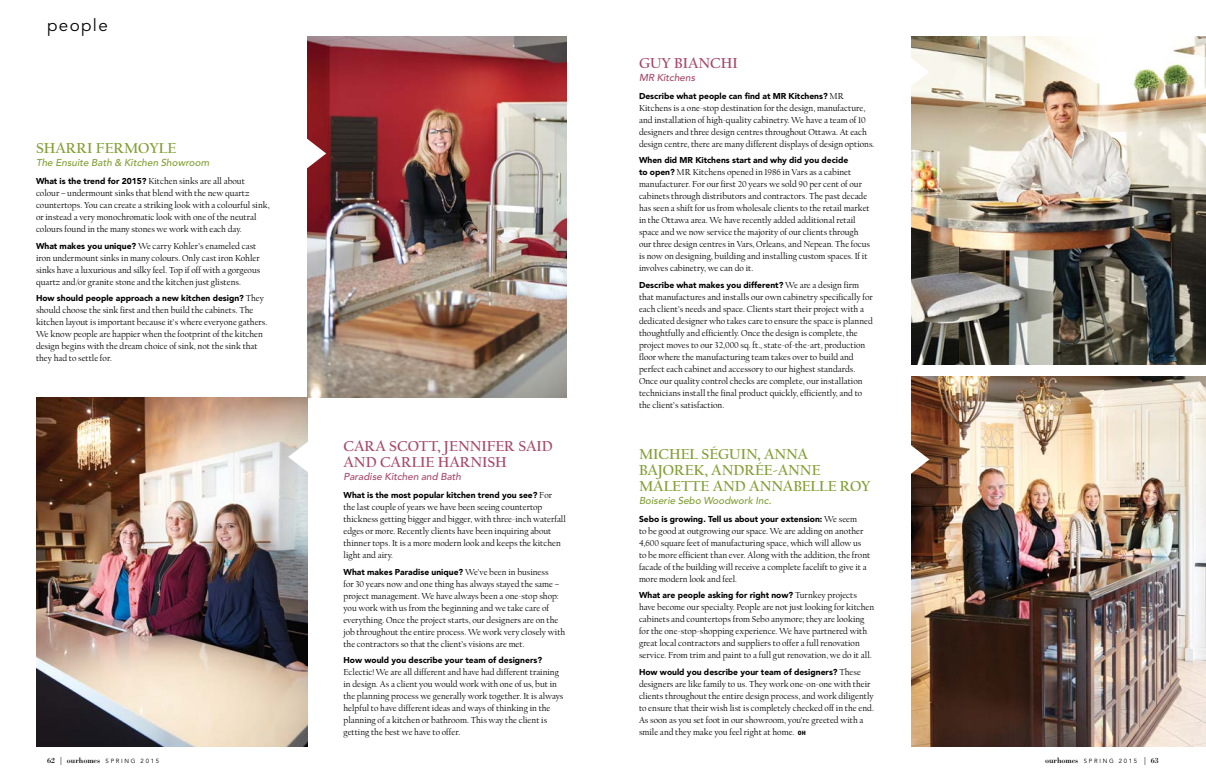
<style>
.page{position:relative;width:1206px;height:783px;background:#fff}
.page>*{position:absolute;margin:0;border:0;box-sizing:border-box;transform-origin:0 0}
.NEW_-_Slug_Left{font:17px "Avenir";letter-spacing:.08em;color:#000}
.NEW_-_People_-_Name{font:700 15px/16px "FB Californian";color:#819f33}
.NEW_-_People_-_Name-2{font:700 15px/16px "FB Californian";color:#a74866}
.NEW_-_People_-_Compa{font:italic 500 10px "Avenir";color:#819f33}
.NEW_-_People_-_Compa-2{font:italic 500 10px "Avenir";color:#a74866}
.NEW_-_People_Body_w{font:9px/12px "FB Californian";color:#000}
.NEW_-_People_Body_w-2{font:900 8.5px "Avenir";color:#000}
.t1{font:8px "Bodoni";color:#000}
.s1{font-family:"Avenir";font-weight:900;font-size:8.5px}
.s2{font-family:"FB Californian";font-weight:400;font-size:9px}
.s3{font-family:"Avenir";font-size:6px}
.s4{font-family:"DIN";font-weight:900;font-size:6px}
</style>
<div class="page">
<img style="left:911px;top:36px;width:295px;height:329px">
<img style="left:911px;top:377px;width:295px;height:370px">
<img style="left:307px;top:36px;width:260px;height:362px">
<img style="left:36px;top:398px;width:271px;height:349px">
<svg style="left:307px;top:138px;width:19px;height:31px"></svg>
<svg style="left:911px;top:57px;width:18px;height:30px"></svg>
<svg style="left:911px;top:444px;width:18px;height:31px"></svg>
<svg style="left:288px;top:441px;width:20px;height:31px"></svg>
<p class="NEW_-_Slug_Left" style="left:47px;top:15px;width:62px">people</p>
<p class="NEW_-_People_-_Name" style="left:36px;top:141px;width:142px">SHARRI FERMOYLE</p>
<p class="NEW_-_People_-_Compa" style="left:36px;top:157px;width:175px">The Ensuite Bath &amp; Kitchen Showroom</p>
<p class="NEW_-_People_Body_w" style="left:36px;top:176px;width:235px"><span class="s1">What is the trend for 2015?</span> Kitchen sinks are all about colour – undermount sinks that blend with the new quartz countertops. You can create a striking look with a colourful sink, or instead a very monochromatic look with one of the neutral colours found in the many stones we work with each day.</p>
<p class="NEW_-_People_Body_w" style="left:36px;top:240px;width:226px"><span class="s1">What makes you unique?</span> We carry Kohler’s enameled cast iron undermount sinks in many colours. Only cast iron Kohler sinks have a luxurious and silky feel. Top if off with a gorgeous quartz and/or granite stone and the kitchen just glistens.</p>
<p class="NEW_-_People_Body_w-2" style="left:36px;top:293px;width:230px">How should people approach a new kitchen design? <span class="s2">They</span></p>
<p class="NEW_-_People_Body_w" style="left:36px;top:305px;width:233px">should choose the sink first and then build the cabinets. The kitchen layout is important because it’s where everyone gathers.<br>We know people are happier when the footprint of the kitchen design begins with the dream choice of sink, not the sink that they had to settle for.</p>
<p class="t1" style="left:47px;top:756px;width:113px">62 | ourhomes <span class="s3">SPRING 2015</span></p>
<p class="NEW_-_People_-_Name-2" style="left:344px;top:439px;width:211px">CARA SCOTT, JENNIFER SAID<br>AND CARLIE HARNISH</p>
<p class="NEW_-_People_-_Compa-2" style="left:344px;top:471px;width:119px">Paradise Kitchen and Bath</p>
<p class="NEW_-_People_Body_w-2" style="left:344px;top:490px;width:210px">What is the most popular kitchen trend you see? <span class="s2">For</span></p>
<p class="NEW_-_People_Body_w" style="left:344px;top:502px;width:224px">the last couple of years we have been seeing countertop thickness getting bigger and bigger, with three-inch waterfall edges or more. Recently clients have been inquiring about thinner tops. It is a more modern look and keeps the kitchen light and airy.</p>
<p class="NEW_-_People_Body_w-2" style="left:344px;top:567px;width:207px">What makes Paradise unique? <span class="s2">We’ve been in business</span></p>
<p class="NEW_-_People_Body_w" style="left:344px;top:578px;width:223px">for 30 years now and one thing has always stayed the same – project management. We have always been a one-stop shop: you work with us from the beginning and we take care of everything. Once the project starts, our designers are on the job throughout the entire process. We work very closely with the contractors so that the client’s visions are met.</p>
<p class="NEW_-_People_Body_w-2" style="left:344px;top:655px;width:200px">How would you describe your team of designers?</p>
<p class="NEW_-_People_Body_w" style="left:344px;top:667px;width:221px">Eclectic! We are all different and have had different training in design. As a client you would work with one of us, but in the planning process we generally work together. It is always helpful to have different ideas and ways of thinking in the planning of a kitchen or bathroom. This way the client is getting the best we have to offer.</p>
<p class="NEW_-_People_-_Name-2" style="left:639px;top:56px;width:100px">GUY BIANCHI</p>
<p class="NEW_-_People_-_Compa-2" style="left:639px;top:71px;width:58px">MR Kitchens</p>
<p class="NEW_-_People_Body_w-2" style="left:639px;top:90px;width:206px">Describe what people can find at MR Kitchens? <span class="s2">MR</span></p>
<p class="NEW_-_People_Body_w" style="left:639px;top:102px;width:237px">Kitchens is a one-stop destination for the design, manufacture, and installation of high-quality cabinetry. We have a team of 10 designers and three design centres throughout Ottawa. At each design centre, there are many different displays of design options.</p>
<p class="NEW_-_People_Body_w-2" style="left:639px;top:155px;width:211px">When did MR Kitchens start and why did you decide</p>
<p class="NEW_-_People_Body_w" style="left:639px;top:167px;width:233px"><span class="s1">to open?</span> MR Kitchens opened in 1986 in Vars as a cabinet manufacturer. For our first 20 years we sold 90 per cent of our cabinets through distributors and contractors. The past decade has seen a shift for us from wholesale clients to the retail market in the Ottawa area. We have recently added additional retail space and we now service the majority of our clients through our three design centres in Vars, Orleans, and Nepean. The focus is now on designing, building and installing custom spaces. If it involves cabinetry, we can do it.</p>
<p class="NEW_-_People_Body_w-2" style="left:639px;top:279px;width:222px">Describe what makes you different? <span class="s2">We are a design firm</span></p>
<p class="NEW_-_People_Body_w" style="left:639px;top:291px;width:235px">that manufactures and installs our own cabinetry specifically for each client’s needs and space. Clients start their project with a dedicated designer who takes care to ensure the space is planned thoughtfully and efficiently. Once the design is complete, the project moves to our 32,000 sq. ft., state-of-the-art, production floor where the manufacturing team takes over to build and perfect each cabinet and accessory to our highest standards.<br>Once our quality control checks are complete, our installation technicians install the final product quickly, efficiently, and to the client’s satisfaction.</p>
<p class="NEW_-_People_-_Name" style="left:639px;top:447px;width:233px">MICHEL SÉGUIN, ANNA<br>BAJOREK, ANDRÉE-ANNE<br>MALETTE AND ANNABELLE ROY</p>
<p class="NEW_-_People_-_Compa" style="left:639px;top:495px;width:134px">Boiserie Sebo Woodwork Inc.</p>
<p class="NEW_-_People_Body_w-2" style="left:639px;top:514px;width:220px">Sebo is growing. Tell us about your extension: <span class="s2">We seem</span></p>
<p class="NEW_-_People_Body_w" style="left:639px;top:525px;width:233px">to be good at outgrowing our space. We are adding on another 4,600 square feet of manufacturing space, which will allow us to be more efficient than ever. Along with the addition, the front facade of the building will receive a complete facelift to give it a more modern look and feel.</p>
<p class="NEW_-_People_Body_w-2" style="left:639px;top:590px;width:220px">What are people asking for right now? <span class="s2">Turnkey projects</span></p>
<p class="NEW_-_People_Body_w" style="left:639px;top:602px;width:237px">have become our specialty. People are not just looking for kitchen cabinets and countertops from Sebo anymore; they are looking for the one-stop-shopping experience. We have partnered with great local contractors and suppliers to offer a full renovation service. From trim and paint to a full gut renovation, we do it all.</p>
<p class="NEW_-_People_Body_w-2" style="left:639px;top:667px;width:223px">How would you describe your team of designers? <span class="s2">These</span></p>
<p class="NEW_-_People_Body_w" style="left:639px;top:678px;width:236px">designers are like family to us. They work one-on-one with their clients throughout the entire design process, and work diligently to ensure that their wish list is completely checked off in the end.<br>As soon as you set foot in our showroom, you’re greeted with a smile and they make you feel right at home. <span class="s4">OH</span></p>
<p class="t1" style="left:1045px;top:756px;width:115px">ourhomes <span class="s3">SPRING 2015</span> | 63</p>
</div>
